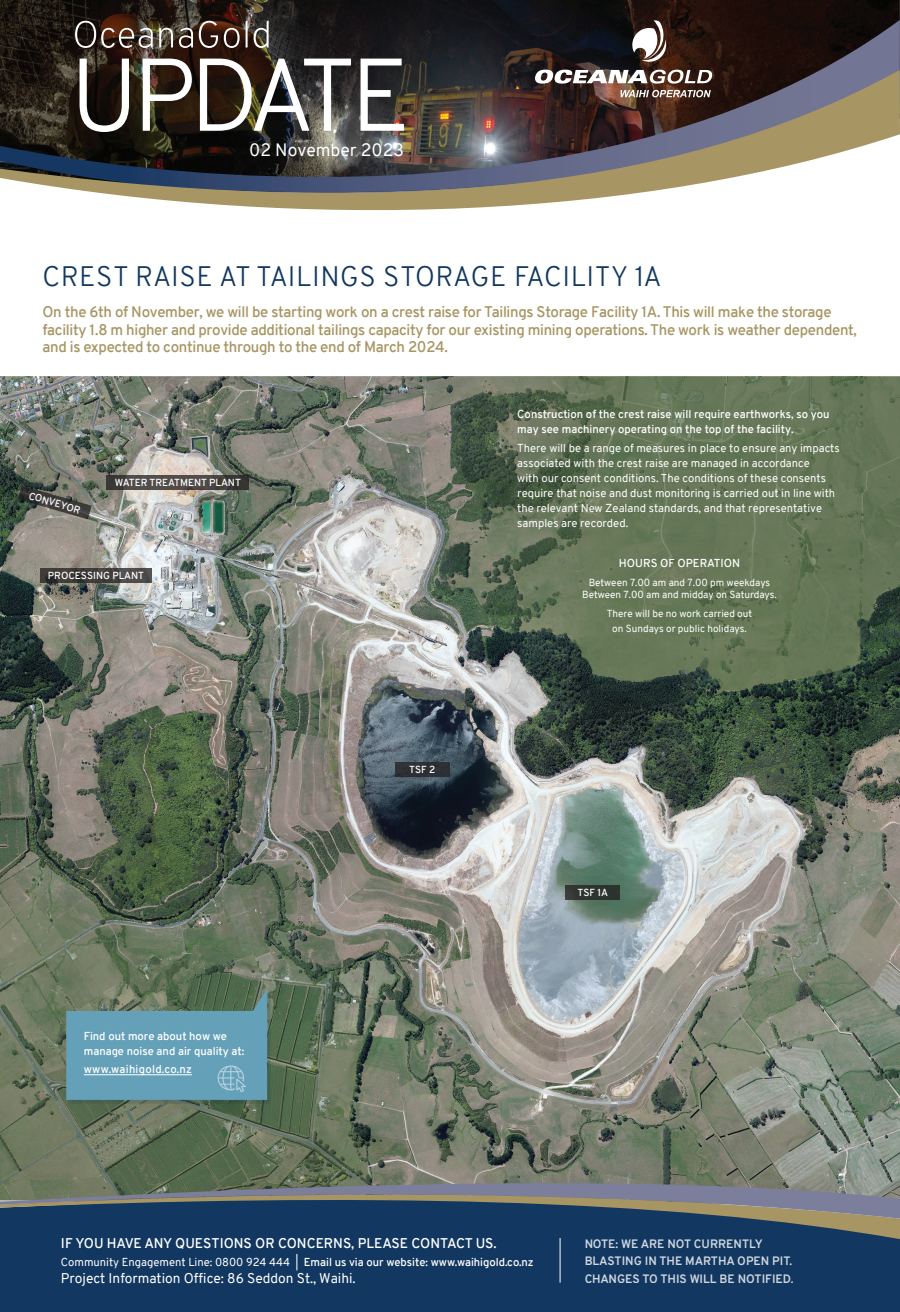
<style>
.page{position:relative;width:900px;height:1312px;background:#fff}
.page>*{position:absolute;margin:0;border:0;box-sizing:border-box;transform-origin:0 0}
.t1{font:300 27.5px "Overpass";letter-spacing:.02em;color:#123760}
.t2{font:17.5px "Overpass";color:#fff}
.t3{font:600 15px/17.5px "Overpass";letter-spacing:-.02em;color:#a79563}
.t4{font:600 13.75px "Overpass";color:#fff}
.t5{font:13.75px "Overpass";color:#fff}
.t6{font:700 11.88px/17.5px "Overpass";color:#fff}
.t7{font:11.25px/15px "Overpass";color:#fff}
.t8{font:600 11.25px/15px "Overpass";color:#fff}
.t9{font:600 11.25px "Overpass";letter-spacing:.025em;color:#fff}
.t10{font:10px/12.5px "Overpass";color:#fff;text-align:center}
.t11{font:600 10px "Overpass";color:#fff}
.s1{font-weight:400}
</style>
<div class="page">
<img style="left:0;top:0;width:900px;height:20px">
<img style="left:0;top:20px;width:900px;height:50px">
<svg style="left:0;top:70px;width:900px;height:141px"></svg>
<img style="left:0;top:376px;width:900px;height:806px">
<svg style="left:0;top:850px;width:395px;height:332px;background:#66725d"></svg>
<svg style="left:422px;top:376px;width:478px;height:318px;background:#637259"></svg>
<div style="left:395px;top:762px;width:55px;height:14px;background:#2e3034"></div>
<div style="left:565px;top:885px;width:55px;height:14px;background:#2d3430"></div>
<svg style="left:40px;top:568px;width:112px;height:14px;background:#423f3e"></svg>
<svg style="left:18px;top:485px;width:74px;height:34px;background:#595c55"></svg>
<svg style="left:106px;top:475px;width:143px;height:14px;background:#484441"></svg>
<svg style="left:631px;top:20px;width:36px;height:43px"></svg>
<svg style="left:535px;top:69px;width:177px;height:15px"></svg>
<svg style="left:621px;top:90px;width:90px;height:7px"></svg>
<svg style="left:80px;top:59px;width:324px;height:73px"></svg>
<svg style="left:75px;top:21px;width:118px;height:27px;background:#615349"></svg>
<svg style="left:199px;top:20px;width:70px;height:28px;background:#624f46"></svg>
<svg style="left:66px;top:988px;width:205px;height:115px;background:#6596a3"></svg>
<svg style="left:0;top:1182px;width:900px;height:129px;background:#294665"></svg>
<hr style="left:560px;top:1237px;width:1px;height:45px;background:#fff">
<hr style="left:84px;top:1073px;width:108px;height:1px;background:#fff">
<h2 class="t2" style="left:249px;top:137px;width:156px">02 November 2023</h2>
<h1 class="t1" style="left:43px;top:256px;width:621px">CREST RAISE AT TAILINGS STORAGE FACILITY 1A</h1>
<p class="t3" style="left:43px;top:303px;width:816px">On the 6th of November, we will be starting work on a crest raise for Tailings Storage Facility 1A. This will make the storage facility 1.8 m higher and provide additional tailings capacity for our existing mining operations. The work is weather dependent, and is expected to continue through to the end of March 2024.</p>
<p class="t11" style="left:31px;top:488px;width:55px;rotate:16deg">CONVEYOR</p>
<p class="t11" style="left:115px;top:475px;width:128px">WATER TREATMENT PLANT</p>
<p class="t11" style="left:48px;top:568px;width:98px">PROCESSING PLANT</p>
<p class="t8" style="left:84px;top:1028px;width:162px">Find out more about how we manage noise and air quality at:</p>
<p class="t9" style="left:84px;top:1061px;width:110px">www.waihigold.co.nz</p>
<p class="t11" style="left:409px;top:762px;width:28px">TSF 2</p>
<p class="t8" style="left:517px;top:406px;width:314px">Construction of the crest raise will require earthworks, so you may see machinery operating on the top of the facility.</p>
<p class="t7" style="left:517px;top:440px;width:324px">There will be a range of measures in place to ensure any impacts associated with the crest raise are managed in accordance<br>with our consent conditions. The conditions of these consents require that noise and dust monitoring is carried out in line with the relevant New Zealand standards, and that representative samples are recorded.</p>
<p class="t8" style="left:619px;top:555px;width:123px">HOURS OF OPERATION</p>
<p class="t10" style="left:582px;top:575px;width:196px">Between 7.00 am and 7.00 pm weekdays<br>Between 7.00 am and midday on Saturdays.</p>
<p class="t10" style="left:607px;top:605px;width:147px;line-height:15px">There will be no work carried out on Sundays or public holidays.</p>
<p class="t11" style="left:578px;top:885px;width:32px">TSF 1A</p>
<p class="t4" style="left:61px;top:1233px;width:437px">IF YOU HAVE ANY QUESTIONS OR CONCERNS, PLEASE CONTACT US.</p>
<p class="t8" style="left:61px;top:1254px;width:474px"><span class="s1">Community Engagement Line: 0800 924 444 |</span> Email us via our website: www.waihigold.co.nz</p>
<p class="t5" style="left:61px;top:1268px;width:296px">Project Information Office: 86 Seddon St., Waihi.</p>
<p class="t6" style="left:584px;top:1234px;width:211px">NOTE: WE ARE NOT CURRENTLY<br>BLASTING IN THE MARTHA OPEN PIT.<br>CHANGES TO THIS WILL BE NOTIFIED.</p>
</div>
